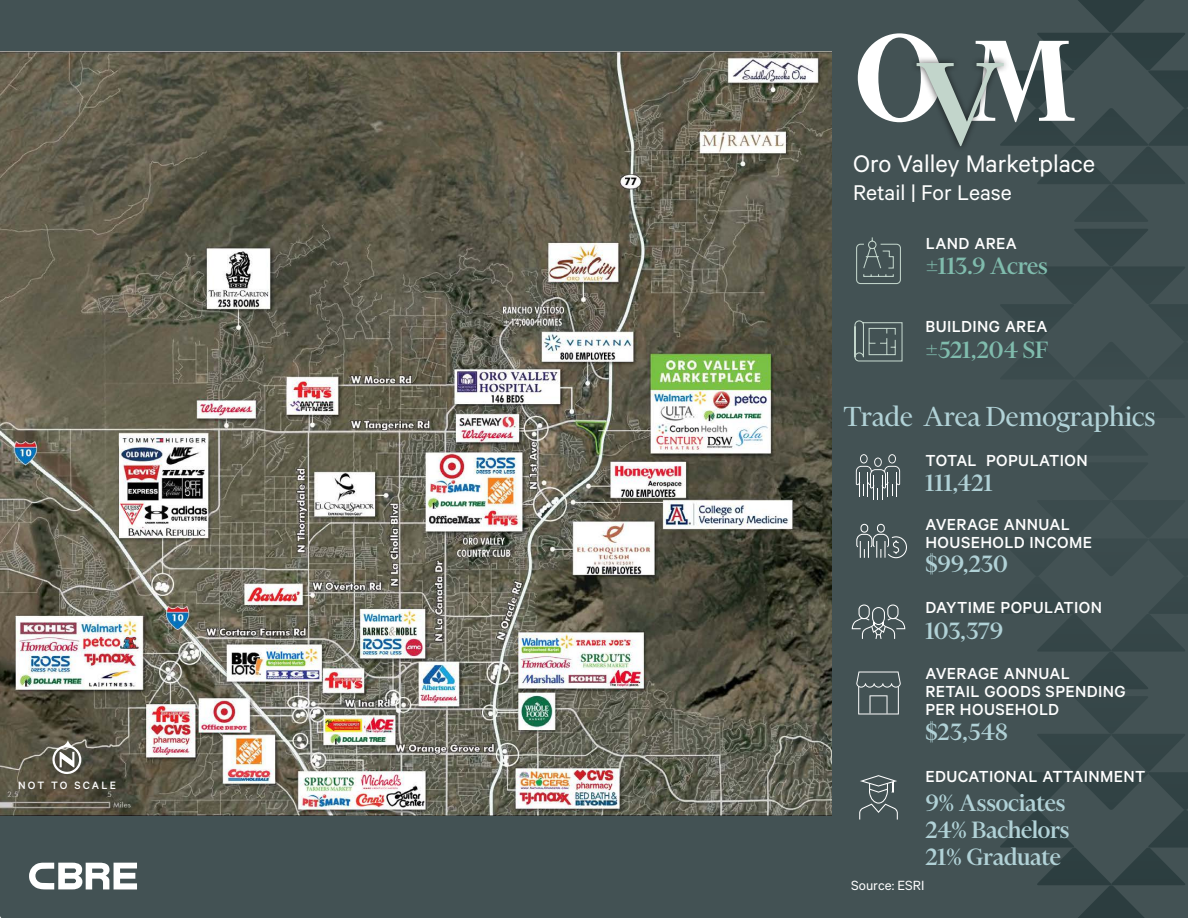
<style>
.page{position:relative;width:1188px;height:918px;background:#435254}
.page>*{position:absolute;margin:0;border:0;box-sizing:border-box;transform-origin:0 0}
.t1{font:600 141.9px "Financier Display";color:#fff;scale:.96 1}
.t2{font:31.5px "Financier Display";color:#b1d2d7}
.t3{font:500 27px/27px "Financier Display";letter-spacing:-.005em;color:#b1d2d7}
.t4{font:500 27px "Financier Display";letter-spacing:-.005em;color:#80bcad}
.t5{font:27px "Calibre";color:#fff}
.t6{font:24px "Calibre";color:#fff}
.t7{font:500 18px/18px "Calibre";letter-spacing:.02em;color:#fff}
.t8{font:15px "Calibre";color:#fff}
.t9{font:500 12px "Calibre";letter-spacing:.18em;color:#fff}
.s1{font-size:132px}
</style>
<div class="page">
<svg style="left:1000px;top:462px;width:188px;height:227px;background:#3f4e50"></svg>
<svg style="left:1000px;top:0;width:188px;height:222px;background:#3c4c4e"></svg>
<svg style="left:1000px;top:229px;width:188px;height:227px;background:#3f4e50"></svg>
<svg style="left:1000px;top:696px;width:188px;height:222px;background:#3c4c4e"></svg>
<img style="left:0;top:51px;width:831px;height:764px">
<svg style="left:29px;top:863px;width:108px;height:27px"></svg>
<svg style="left:854px;top:320px;width:49px;height:42px;background:#5b6b6a"></svg>
<svg style="left:856px;top:236px;width:45px;height:49px;background:#546464"></svg>
<svg style="left:852px;top:605px;width:53px;height:34px;background:#606d6f"></svg>
<svg style="left:856px;top:672px;width:45px;height:42px;background:#596668"></svg>
<svg style="left:856px;top:454px;width:44px;height:46px;background:#657173"></svg>
<svg style="left:859px;top:775px;width:39px;height:45px;background:#5b686a"></svg>
<svg style="left:856px;top:523px;width:52px;height:36px;background:#5f6c6e"></svg>
<div style="left:909px;top:56px;width:101px;height:97px;background:#000;opacity:.67"></div>
<svg style="left:52px;top:740px;width:30px;height:34px"></svg>
<p class="t9" style="left:18px;top:778px;width:99px">NOT TO SCALE</p>
<h1 class="t1" style="left:854px;top:-17px;width:232px">O<sub>V</sub><span class="s1">M</span></h1>
<h3 class="t6" style="left:853px;top:179px;width:160px">Retail | For Lease</h3>
<h3 class="t5" style="left:853px;top:147px;width:244px">Oro Valley Marketplace</h3>
<p class="t7" style="left:926px;top:234px;width:92px">LAND AREA</p>
<h3 class="t4" style="left:926px;top:252px;width:123px">±113.9 Acres</h3>
<p class="t7" style="left:925px;top:317px;width:123px">BUILDING AREA</p>
<h3 class="t4" style="left:926px;top:336px;width:125px">±521,204 SF</h3>
<h2 class="t2" style="left:843px;top:400px;width:314px">Trade Area Demographics</h2>
<p class="t7" style="left:925px;top:451px;width:164px">TOTAL POPULATION</p>
<h3 class="t3" style="left:926px;top:470px;width:68px">111,421</h3>
<p class="t7" style="left:925px;top:514px;width:168px">AVERAGE ANNUAL<br>HOUSEHOLD INCOME</p>
<h3 class="t3" style="left:926px;top:551px;width:84px">$99,230</h3>
<p class="t7" style="left:925px;top:598px;width:178px">DAYTIME POPULATION</p>
<h3 class="t3" style="left:926px;top:618px;width:79px">103,379</h3>
<p class="t7" style="left:925px;top:664px;width:202px">AVERAGE ANNUAL<br>RETAIL GOODS SPENDING<br>PER HOUSEHOLD</p>
<h3 class="t3" style="left:926px;top:719px;width:84px">$23,548</h3>
<p class="t7" style="left:925px;top:767px;width:221px">EDUCATIONAL ATTAINMENT</p>
<h3 class="t3" style="left:925px;top:789px;width:145px">9% Associates<br>24% Bachelors<br>21% Graduate</h3>
<p class="t8" style="left:851px;top:877px;width:75px">Source: ESRI</p>
</div>
